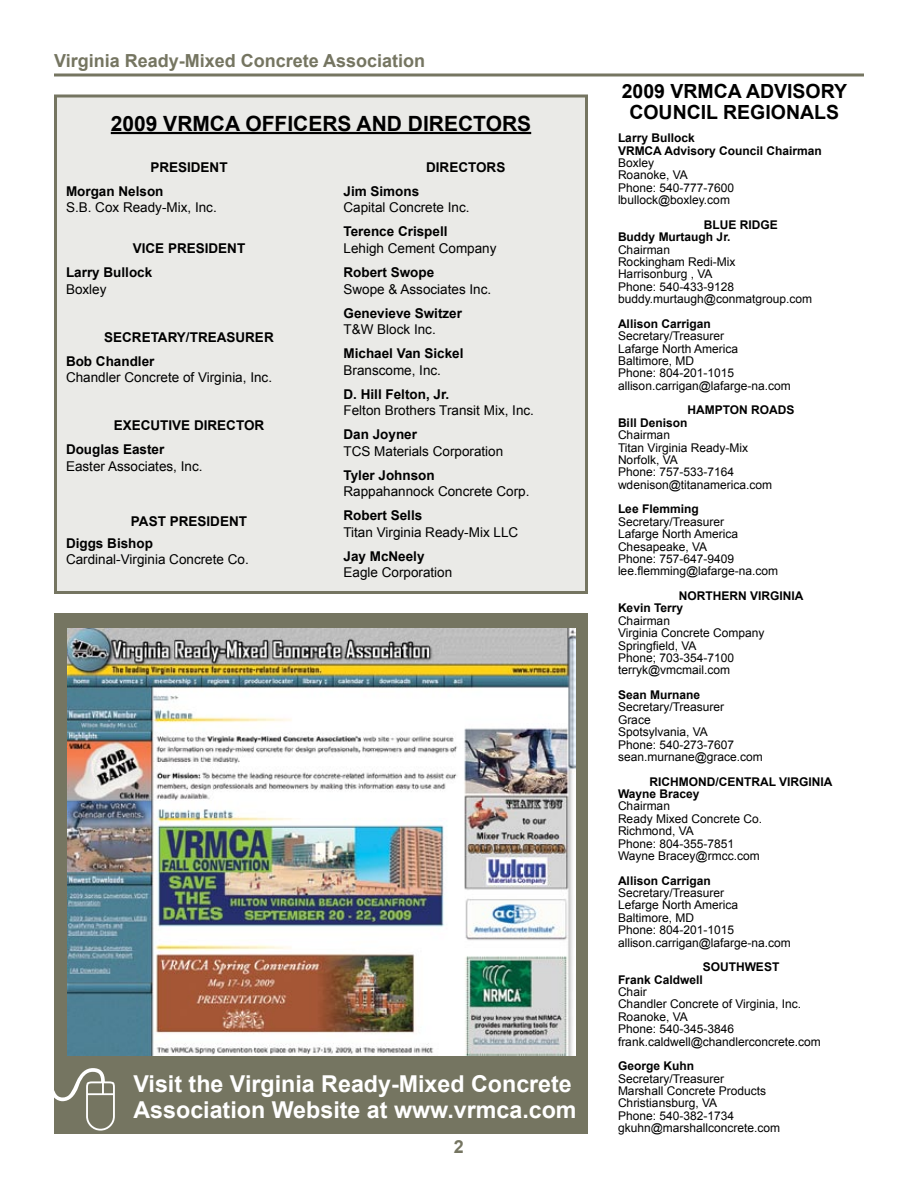
<style>
.page{position:relative;width:918px;height:1188px;background:#fff}
.page>*{position:absolute;margin:0;border:0;box-sizing:border-box;transform-origin:0 0}
.t1{font:700 23.25px/25.5px "Arial";color:#fff}
.t2{font:700 21px "Arial";color:#000}
.t3{font:700 19.5px/21px "Arial";color:#000;text-align:center}
.t4{font:700 18px "Arial";color:#757561}
.t5{font:13.5px "Arial";color:#000}
.t6{font:700 13.5px/24px "Arial";color:#000}
.t7{font:12px/12.3px "Arial";color:#000}
.t8{font:700 12px/12.3px "Arial";color:#000}
</style>
<div class="page">
<hr style="left:54px;top:73px;width:810px;height:3px;background:#757561">
<div style="left:56px;top:96px;width:530px;height:496px;background:#eaeae7"></div>
<div style="left:54px;top:94px;width:534px;height:500px;border:3px solid #757561"></div>
<hr style="left:111px;top:132px;width:420px;height:2px;background:#000">
<div style="left:54px;top:614px;width:534px;height:520px;background:#757561"></div>
<img style="left:68px;top:628px;width:508px;height:428px">
<h3 class="t4" style="left:54px;top:49px;width:373px">Virginia Ready-Mixed Concrete Association</h3>
<h2 class="t2" style="left:111px;top:110px;width:422px">2009 VRMCA OFFICERS AND DIRECTORS</h2>
<p class="t6" style="left:66px;top:156px;width:163px;text-indent:84px">PRESIDENT<br>Morgan Nelson</p>
<p class="t5" style="left:66px;top:199px;width:152px">S.B. Cox Ready-Mix, Inc.</p>
<p class="t6" style="left:66px;top:237px;width:181px;text-indent:67px">VICE PRESIDENT<br>Larry Bullock</p>
<p class="t5" style="left:66px;top:280px;width:42px">Boxley</p>
<p class="t6" style="left:66px;top:325px;width:209px;text-indent:38px">SECRETARY/TREASURER<br>Bob Chandler</p>
<p class="t5" style="left:66px;top:369px;width:208px">Chandler Concrete of Virginia, Inc.</p>
<p class="t6" style="left:66px;top:414px;width:200px;text-indent:48px">EXECUTIVE DIRECTOR<br>Douglas Easter</p>
<p class="t5" style="left:66px;top:457px;width:138px">Easter Associates, Inc.</p>
<p class="t6" style="left:66px;top:511px;width:183px;line-height:21.9px;text-indent:65px">PAST PRESIDENT<br>Diggs Bishop</p>
<p class="t5" style="left:66px;top:551px;width:184px">Cardinal-Virginia Concrete Co.</p>
<p class="t6" style="left:426px;top:156px;width:81px">DIRECTORS</p>
<p class="t6" style="left:344px;top:180px;width:77px">Jim Simons</p>
<p class="t5" style="left:344px;top:199px;width:128px">Capital Concrete Inc.</p>
<p class="t6" style="left:344px;top:220px;width:106px">Terence Crispell</p>
<p class="t5" style="left:344px;top:239px;width:155px">Lehigh Cement Company</p>
<p class="t6" style="left:344px;top:261px;width:92px">Robert Swope</p>
<p class="t5" style="left:344px;top:280px;width:149px">Swope &amp; Associates Inc.</p>
<p class="t6" style="left:344px;top:301px;width:120px">Genevieve Switzer</p>
<p class="t5" style="left:344px;top:320px;width:94px">T&amp;W Block Inc.</p>
<p class="t6" style="left:344px;top:342px;width:122px">Michael Van Sickel</p>
<p class="t5" style="left:344px;top:361px;width:99px">Branscome, Inc.</p>
<p class="t6" style="left:344px;top:382px;width:107px">D. Hill Felton, Jr.</p>
<p class="t5" style="left:344px;top:402px;width:192px">Felton Brothers Transit Mix, Inc.</p>
<p class="t6" style="left:344px;top:423px;width:75px">Dan Joyner</p>
<p class="t5" style="left:344px;top:442px;width:161px">TCS Materials Corporation</p>
<p class="t6" style="left:344px;top:464px;width:93px">Tyler Johnson</p>
<p class="t5" style="left:344px;top:483px;width:188px">Rappahannock Concrete Corp.</p>
<p class="t6" style="left:344px;top:504px;width:80px">Robert Sells</p>
<p class="t5" style="left:344px;top:523px;width:176px">Titan Virginia Ready-Mix LLC</p>
<p class="t6" style="left:344px;top:545px;width:83px">Jay McNeely</p>
<p class="t5" style="left:344px;top:564px;width:110px">Eagle Corporation</p>
<h1 class="t1" style="left:134px;top:1072px;width:445px">Visit the Virginia Ready-Mixed Concrete<br>Association Website at www.vrmca.com</h1>
<h3 class="t3" style="left:622px;top:82px;width:227px">2009 VRMCA ADVISORY<br>COUNCIL REGIONALS</h3>
<p class="t8" style="left:618px;top:132px;width:205px">Larry Bullock<br>VRMCA Advisory Council Chairman</p>
<p class="t7" style="left:618px;top:157px;width:118px">Boxley<br>Roanoke, VA<br>Phone: 540-777-7600 lbullock@boxley.com</p>
<p class="t8" style="left:618px;top:219px;width:162px;text-indent:86px">BLUE RIDGE<br>Buddy Murtaugh Jr.</p>
<p class="t7" style="left:618px;top:243px;width:196px">Chairman<br>Rockingham Redi-Mix<br>Harrisonburg , VA<br>Phone: 540-433-9128 buddy.murtaugh@conmatgroup.com</p>
<p class="t8" style="left:618px;top:318px;width:94px">Allison Carrigan</p>
<p class="t7" style="left:618px;top:330px;width:174px">Secretary/Treasurer<br>Lafarge North America<br>Baltimore, MD<br>Phone: 804-201-1015 allison.carrigan@lafarge-na.com</p>
<p class="t8" style="left:687px;top:405px;width:109px">HAMPTON ROADS</p>
<p class="t8" style="left:618px;top:417px;width:71px">Bill Denison</p>
<p class="t7" style="left:618px;top:429px;width:156px">Chairman<br>Titan Virginia Ready-Mix<br>Norfolk, VA<br>Phone: 757-533-7164 wdenison@titanamerica.com</p>
<p class="t8" style="left:618px;top:504px;width:82px">Lee Flemming</p>
<p class="t7" style="left:618px;top:516px;width:162px">Secretary/Treasurer<br>Lafarge North America<br>Chesapeake, VA<br>Phone: 757-647-9409 lee.flemming@lafarge-na.com</p>
<p class="t8" style="left:618px;top:590px;width:187px;text-indent:61px">NORTHERN VIRGINIA<br>Kevin Terry</p>
<p class="t7" style="left:618px;top:615px;width:148px">Chairman<br>Virginia Concrete Company<br>Springfield, VA<br>Phone; 703-354-7100 terryk@vmcmail.com</p>
<p class="t8" style="left:618px;top:689px;width:84px">Sean Murnane</p>
<p class="t7" style="left:618px;top:701px;width:146px">Secretary/Treasurer<br>Grace<br>Spotsylvania, VA<br>Phone: 540-273-7607 sean.murnane@grace.com</p>
<p class="t8" style="left:618px;top:776px;width:216px;text-indent:31px">RICHMOND/CENTRAL VIRGINIA<br>Wayne Bracey</p>
<p class="t7" style="left:618px;top:800px;width:146px">Chairman<br>Ready Mixed Concrete Co.<br>Richmond, VA<br>Phone: 804-355-7851<br>Wayne Bracey@rmcc.com</p>
<p class="t8" style="left:618px;top:875px;width:94px">Allison Carrigan</p>
<p class="t7" style="left:618px;top:887px;width:174px">Secretary/Treasurer<br>Lefarge North America<br>Baltimore, MD<br>Phone: 804-201-1015 allison.carrigan@lafarge-na.com</p>
<p class="t8" style="left:618px;top:961px;width:163px;text-indent:85px">SOUTHWEST<br>Frank Caldwell</p>
<p class="t7" style="left:618px;top:986px;width:204px">Chair<br>Chandler Concrete of Virginia, Inc.<br>Roanoke, VA<br>Phone: 540-345-3846 frank.caldwell@chandlerconcrete.com</p>
<p class="t8" style="left:618px;top:1060px;width:78px">George Kuhn</p>
<p class="t7" style="left:618px;top:1073px;width:164px">Secretary/Treasurer<br>Marshall Concrete Products<br>Christiansburg, VA<br>Phone: 540-382-1734 gkuhn@marshallconcrete.com</p>
</div>
